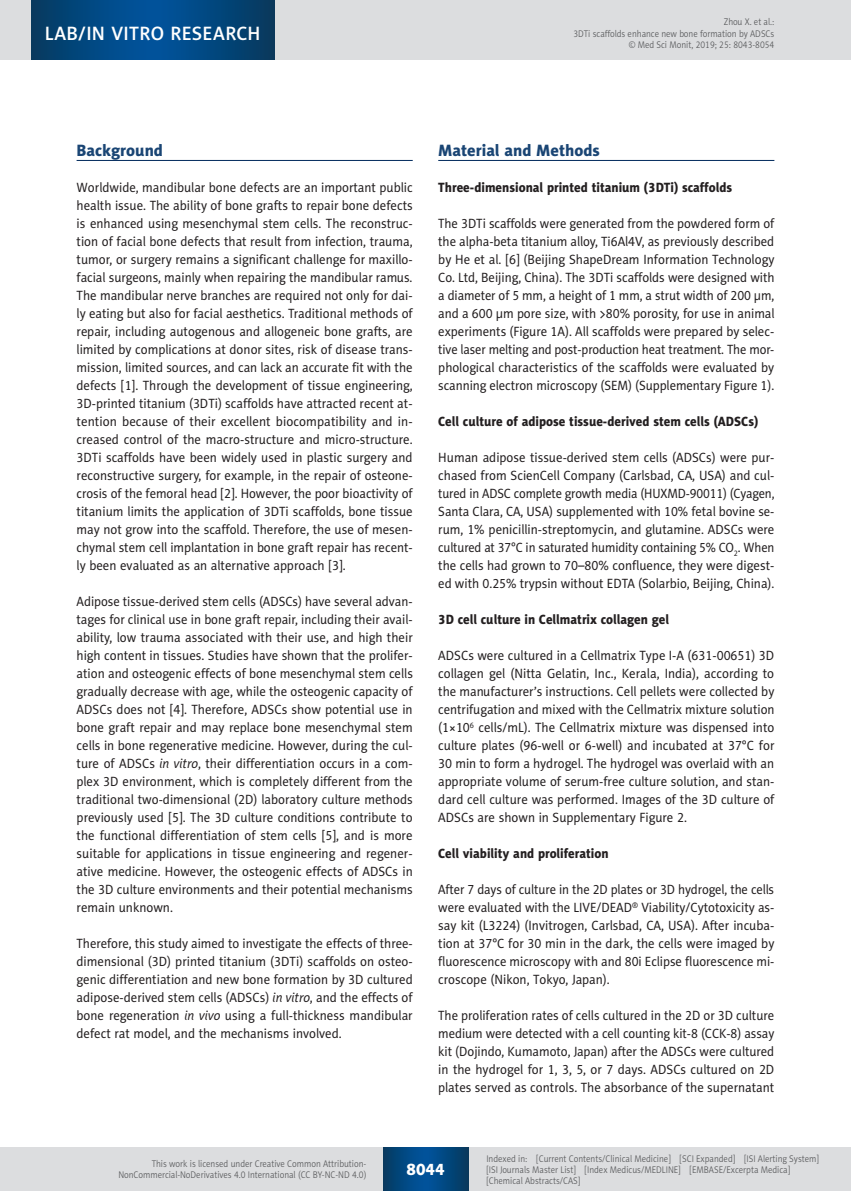
<style>
.page{position:relative;width:851px;height:1191px;background:#fff}
.page>*{position:absolute;margin:0;border:0;box-sizing:border-box;transform-origin:0 0}
.t1{font:19.5px "Naomi Sans EFN Medium";letter-spacing:.015em;color:#fff}
.MSM_Headline_1{font:16.5px "Naomi Sans EFN Heavy";color:#1a4574}
.t2{font:16.5px "Naomi Sans EFN Heavy";color:#fff}
.MSM_Body{font:13.5px/18px "Naomi Sans EFN";color:#231f20;text-align:justify;scale:.95 1}
.MSM_Body-2{font:13.5px/18px "Naomi Sans EFN";color:#231f20;text-align:justify;scale:.94 1}
.MSM_Body-3{font:13.5px/18px "Naomi Sans EFN";color:#231f20;text-align:justify;scale:.93 1}
.MSM_Headline_2{font:13.5px "Naomi Sans EFN Heavy";color:#231f20;scale:.95 1}
.MSM_pagina_sygnatura{font:9.75px/11.2px "Naomi Sans EFN Light";color:#57585a;scale:.9 1}
.MSM_pagina_zywa{font:9.75px/11.2px "Naomi Sans EFN Light";color:#57585a;text-align:right;scale:.9 1}
.s1{font-style:italic}
</style>
<div class="page">
<hr style="left:77px;top:160px;width:335px;height:1px;background:#00295c">
<hr style="left:438px;top:160px;width:336px;height:1px;background:#00295c">
<div style="left:0;top:1148px;width:850px;height:43px;background:#dcdddf"></div>
<svg style="left:383px;top:1147px;width:85px;height:43px;background:#02477e"></svg>
<div style="left:0;top:0;width:850px;height:60px;background:#dcdddf"></div>
<hr style="left:850px;top:0;width:1px;height:60px;background:#dcdddf">
<svg style="left:32px;top:0;width:242px;height:60px;background:#02477f"></svg>
<h1 class="t1" style="left:45px;top:22px;width:217px">LAB/IN VITRO RESEARCH</h1>
<p class="MSM_pagina_zywa" style="left:573px;top:16px;width:225px">Zhou X. et al.:<br>3DTi scaffolds enhance new bone formation by ADSCs</p>
<p class="MSM_pagina_sygnatura" style="left:628px;top:39px;width:163px">© Med Sci Monit, 2019; 25: 8043-8054</p>
<p class="MSM_Headline_1" style="left:77px;top:140px;width:88px">Background</p>
<p class="MSM_Body" style="left:77px;top:178px;width:355px">Worldwide, mandibular bone defects are an important public health issue. The ability of bone grafts to repair bone defects is enhanced using mesenchymal stem cells. The reconstruc&shy;tion of facial bone defects that result from infection, trauma, tumor, or surgery remains a significant challenge for maxillo&shy;facial surgeons, mainly when repairing the mandibular ramus.<br>The mandibular nerve branches are required not only for dai&shy;ly eating but also for facial aesthetics. Traditional methods of repair, including autogenous and allogeneic bone grafts, are limited by complications at donor sites, risk of disease trans&shy;mission, limited sources, and can lack an accurate fit with the defects [1]. Through the development of tissue engineering, 3D-printed titanium (3DTi) scaffolds have attracted recent at&shy;tention because of their excellent biocompatibility and in&shy;creased control of the macro-structure and micro-structure.<br>3DTi scaffolds have been widely used in plastic surgery and reconstructive surgery, for example, in the repair of osteone&shy;crosis of the femoral head [2]. However, the poor bioactivity of titanium limits the application of 3DTi scaffolds, bone tissue may not grow into the scaffold. Therefore, the use of mesen&shy;chymal stem cell implantation in bone graft repair has recent&shy;ly been evaluated as an alternative approach [3].</p>
<p class="MSM_Body-2" style="left:77px;top:592px;width:359px">Adipose tissue-derived stem cells (ADSCs) have several advan&shy;tages for clinical use in bone graft repair, including their avail&shy;ability, low trauma associated with their use, and high their high content in tissues. Studies have shown that the prolifer&shy;ation and osteogenic effects of bone mesenchymal stem cells gradually decrease with age, while the osteogenic capacity of ADSCs does not [4]. Therefore, ADSCs show potential use in bone graft repair and may replace bone mesenchymal stem cells in bone regenerative medicine. However, during the cul&shy;ture of ADSCs <span class="s1">in vitro</span>, their differentiation occurs in a com&shy;plex 3D environment, which is completely different from the traditional two-dimensional (2D) laboratory culture methods previously used [5]. The 3D culture conditions contribute to the functional differentiation of stem cells [5], and is more suitable for applications in tissue engineering and regener&shy;ative medicine. However, the osteogenic effects of ADSCs in the 3D culture environments and their potential mechanisms remain unknown.</p>
<p class="MSM_Body-2" style="left:77px;top:934px;width:359px">Therefore, this study aimed to investigate the effects of three&shy;dimensional (3D) printed titanium (3DTi) scaffolds on osteo&shy;genic differentiation and new bone formation by 3D cultured adipose-derived stem cells (ADSCs) <span class="s1">in vitro</span>, and the effects of bone regeneration <span class="s1">in vivo</span> using a full-thickness mandibular defect rat model, and the mechanisms involved.</p>
<p class="MSM_Headline_1" style="left:438px;top:140px;width:163px">Material and Methods</p>
<p class="MSM_Headline_2" style="left:438px;top:179px;width:311px">Three-dimensional printed titanium (3DTi) scaffolds</p>
<p class="MSM_Body-2" style="left:438px;top:214px;width:359px">The 3DTi scaffolds were generated from the powdered form of the alpha-beta titanium alloy, Ti6Al4V, as previously described by He et al. [6] (Beijing ShapeDream Information Technology Co. Ltd, Beijing, China). The 3DTi scaffolds were designed with a diameter of 5 mm, a height of 1 mm, a strut width of 200 μm, and a 600 μm pore size, with &gt;80% porosity, for use in animal experiments (Figure 1A). All scaffolds were prepared by selec&shy;tive laser melting and post-production heat treatment. The mor&shy;phological characteristics of the scaffolds were evaluated by scanning electron microscopy (SEM) (Supplementary Figure 1).</p>
<p class="MSM_Headline_2" style="left:438px;top:413px;width:338px">Cell culture of adipose tissue-derived stem cells (ADSCs)</p>
<p class="MSM_Body" style="left:438px;top:448px;width:355px">Human adipose tissue-derived stem cells (ADSCs) were pur&shy;chased from ScienCell Company (Carlsbad, CA, USA) and cul&shy;tured in ADSC complete growth media (HUXMD-90011) (Cyagen, Santa Clara, CA, USA) supplemented with 10% fetal bovine se&shy;rum, 1% penicillin-streptomycin, and glutamine. ADSCs were cultured at 37°C in saturated humidity containing 5% CO<sub>2</sub>. When the cells had grown to 70–80% confluence, they were digest&shy;ed with 0.25% trypsin without EDTA (Solarbio, Beijing, China).</p>
<p class="MSM_Headline_2" style="left:438px;top:611px;width:244px">3D cell culture in Cellmatrix collagen gel</p>
<p class="MSM_Body" style="left:438px;top:646px;width:355px">ADSCs were cultured in a Cellmatrix Type I-A (631-00651) 3D collagen gel (Nitta Gelatin, Inc., Kerala, India), according to the manufacturer’s instructions. Cell pellets were collected by centrifugation and mixed with the Cellmatrix mixture solution (1×10<sup>6</sup> cells/mL). The Cellmatrix mixture was dispensed into culture plates (96-well or 6-well) and incubated at 37°C for 30 min to form a hydrogel. The hydrogel was overlaid with an appropriate volume of serum-free culture solution, and stan&shy;dard cell culture was performed. Images of the 3D culture of ADSCs are shown in Supplementary Figure 2.</p>
<p class="MSM_Headline_2" style="left:438px;top:845px;width:181px">Cell viability and proliferation</p>
<p class="MSM_Body-3" style="left:438px;top:880px;width:363px">After 7 days of culture in the 2D plates or 3D hydrogel, the cells were evaluated with the LIVE/DEAD<sup>®</sup> Viability/Cytotoxicity as&shy;say kit (L3224) (Invitrogen, Carlsbad, CA, USA). After incuba&shy;tion at 37°C for 30 min in the dark, the cells were imaged by fluorescence microscopy with and 80i Eclipse fluorescence mi&shy;croscope (Nikon, Tokyo, Japan).</p>
<p class="MSM_Body-2" style="left:438px;top:1006px;width:359px">The proliferation rates of cells cultured in the 2D or 3D culture medium were detected with a cell counting kit-8 (CCK-8) assay kit (Dojindo, Kumamoto, Japan) after the ADSCs were cultured in the hydrogel for 1, 3, 5, or 7 days. ADSCs cultured on 2D plates served as controls. The absorbance of the supernatant</p>
<p class="MSM_pagina_sygnatura" style="left:118px;top:1158px;width:277px;text-align:right">This work is licensed under Creative Common Attribution-<br>NonCommercial-NoDerivatives 4.0 International (CC BY-NC-ND 4.0)</p>
<p class="t2" style="left:406px;top:1159px;width:40px">8044</p>
<p class="MSM_pagina_sygnatura" style="left:486px;top:1152px;width:371px">Indexed in: [Current Contents/Clinical Medicine] [SCI Expanded] [ISI Alerting System] [ISI Journals Master List] [Index Medicus/MEDLINE] [EMBASE/Excerpta Medica] [Chemical Abstracts/CAS]</p>
</div>
